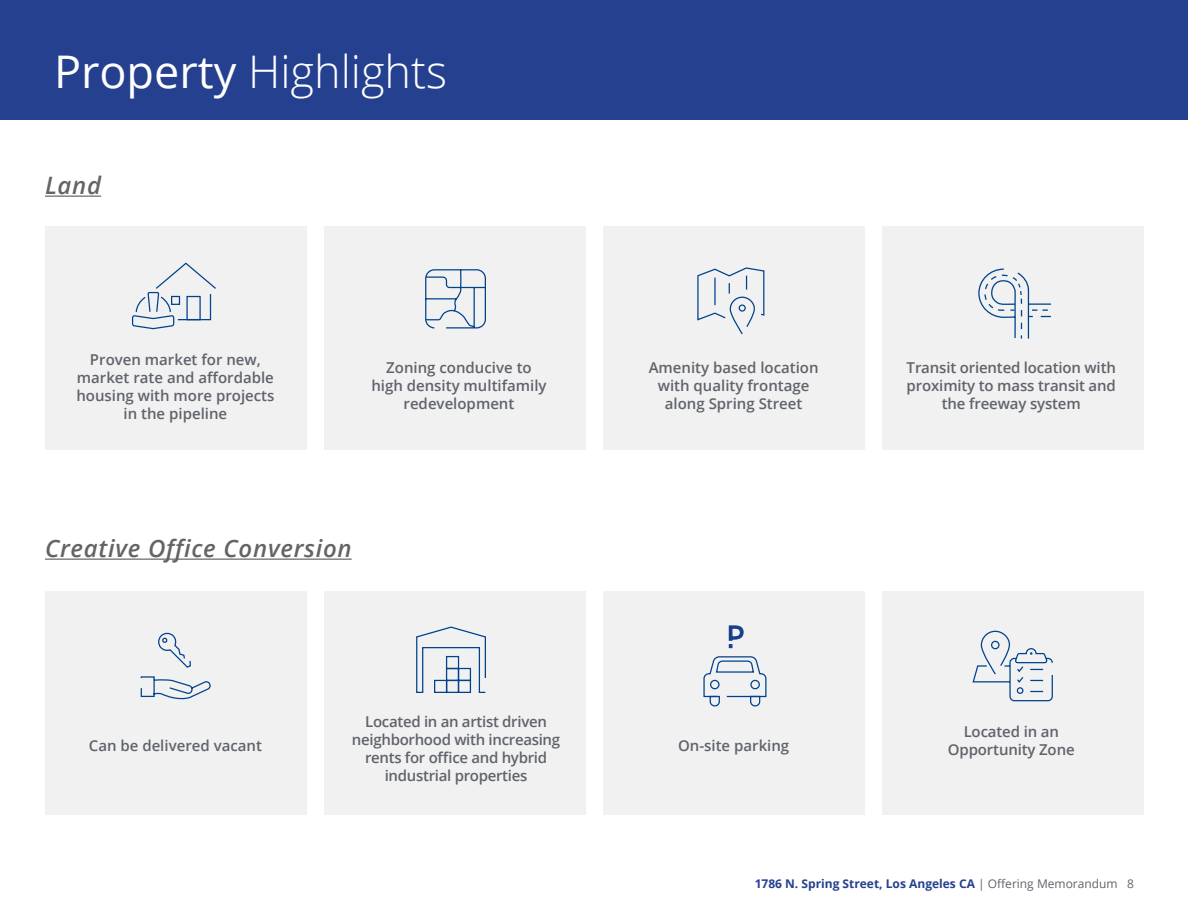
<style>
.page{position:relative;width:1188px;height:918px;background:#fff}
.page>*{position:absolute;margin:0;border:0;box-sizing:border-box;transform-origin:0 0}
.t1{font:300 45px "Open Sans";color:#fff}
.t2{font:italic 600 24px "Open Sans";letter-spacing:.03em;color:#636466}
.t3{font:600 15px/18px "Open Sans";color:#5f636a;text-align:center}
.t4{font:600 15px/18px "Open Sans";letter-spacing:-.02em;color:#5f636a;text-align:center}
.t5{font:700 12px "Open Sans";color:#25408f}
.s1{font-weight:400}
.s2{font-weight:400;color:#5f636a}
</style>
<div class="page">
<div style="left:324px;top:226px;width:261px;height:224px;background:#f1f1f2"></div>
<div style="left:324px;top:591px;width:261px;height:223px;background:#f1f1f2"></div>
<div style="left:45px;top:226px;width:261px;height:224px;background:#f1f1f2"></div>
<div style="left:45px;top:591px;width:261px;height:223px;background:#f1f1f2"></div>
<div style="left:603px;top:226px;width:261px;height:224px;background:#f1f1f2"></div>
<svg style="left:697px;top:267px;width:68px;height:68px"></svg>
<div style="left:603px;top:591px;width:261px;height:223px;background:#f1f1f2"></div>
<div style="left:882px;top:226px;width:261px;height:224px;background:#f1f1f2"></div>
<div style="left:882px;top:591px;width:261px;height:223px;background:#f1f1f2"></div>
<div style="left:0;top:0;width:1188px;height:120px;background:#25408f"></div>
<svg style="left:131px;top:262px;width:85px;height:68px"></svg>
<svg style="left:425px;top:269px;width:61px;height:60px"></svg>
<svg style="left:978px;top:268px;width:73px;height:71px"></svg>
<hr style="left:45px;top:196px;width:56px;height:1px;background:#636466">
<hr style="left:45px;top:559px;width:307px;height:1px;background:#636466">
<svg style="left:972px;top:631px;width:81px;height:71px"></svg>
<svg style="left:140px;top:632px;width:71px;height:68px"></svg>
<svg style="left:416px;top:626px;width:70px;height:67px"></svg>
<svg style="left:703px;top:656px;width:64px;height:51px"></svg>
<svg style="left:728px;top:625px;width:16px;height:24px"></svg>
<h1 class="t1" style="left:54px;top:41px;width:395px"><span class="s1">Property</span> Highlights</h1>
<h2 class="t2" style="left:45px;top:169px;width:58px">Land</h2>
<p class="t3" style="left:76px;top:350px;width:200px">Proven market for new, market rate and affordable housing with more projects in the pipeline</p>
<p class="t3" style="left:371px;top:358px;width:177px">Zoning conducive to high density multifamily redevelopment</p>
<h2 class="t2" style="left:45px;top:532px;width:308px">Creative Office Conversion</h2>
<p class="t3" style="left:89px;top:736px;width:175px">Can be delivered vacant</p>
<p class="t4" style="left:352px;top:712px;width:210px">Located in an artist driven neighborhood with increasing rents for office and hybrid industrial properties</p>
<p class="t3" style="left:649px;top:358px;width:171px">Amenity based location with quality frontage along Spring Street</p>
<p class="t3" style="left:907px;top:358px;width:211px">Transit oriented location with proximity to mass transit and the freeway system</p>
<p class="t3" style="left:678px;top:736px;width:113px">On-site parking</p>
<p class="t3" style="left:948px;top:722px;width:128px">Located in an<br>Opportunity Zone</p>
<p class="t5" style="left:755px;top:875px;width:381px">1786 N. Spring Street, Los Angeles CA <span class="s2">| Offering Memorandum 8</span></p>
</div>
